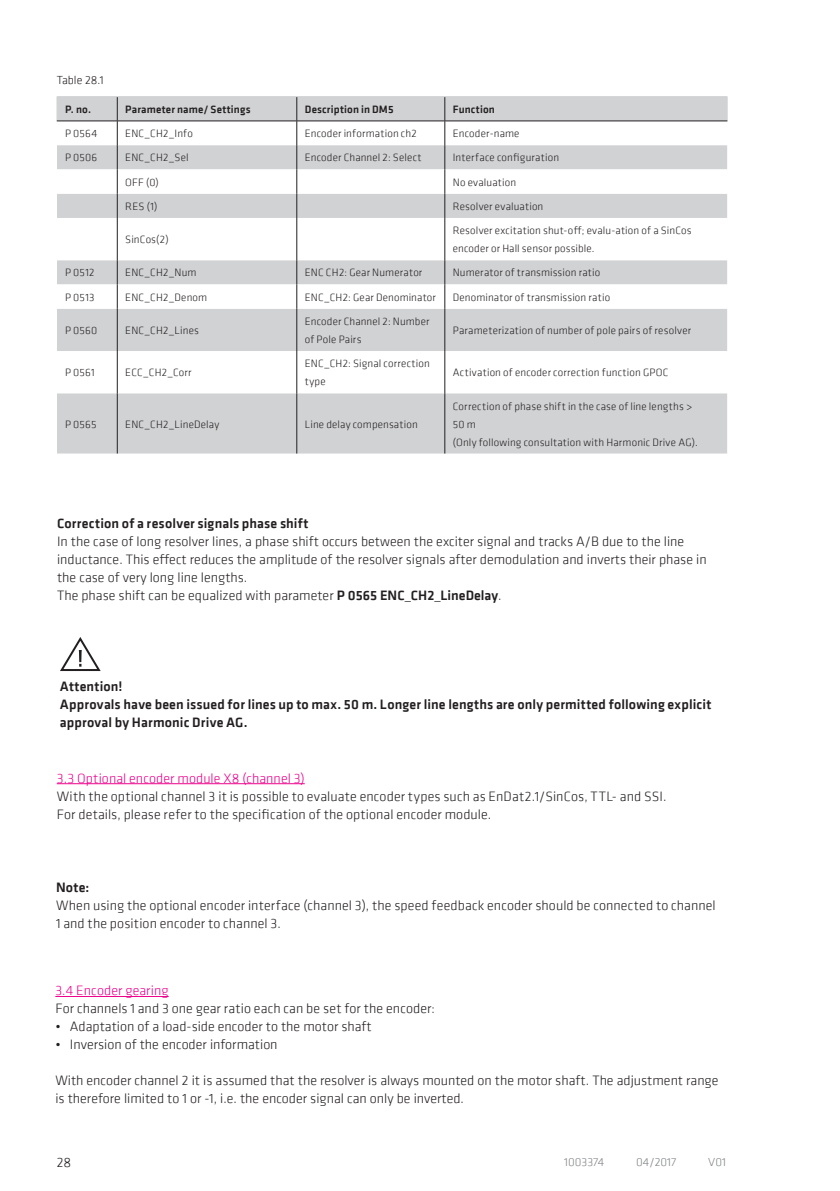
<style>
.page{position:relative;width:840px;height:1191px;background:#fff}
.page>*{position:absolute;margin:0;border:0;box-sizing:border-box;transform-origin:0 0}
.fließtext_engl_block{font:300 14px/18px "Klavika Basic";color:#231f20}
.fließtext_engl_block-2{font:500 14px "Klavika Basic";letter-spacing:.01em;color:#231f20}
.fließtext_engl_block-3{font:300 14px "Klavika Basic";letter-spacing:.005em;color:#ed028c}
.t1{font:300 12px "Klavika Basic";color:#808285}
.t2{font:300 12px "Klavika Basic";color:#231f20}
.fließtext_engl_block-4{font:300 11px/18px "Klavika Basic";letter-spacing:.015em;color:#231f20}
.fließtext_engl_block-5{font:500 11px "Klavika Basic";letter-spacing:.015em;color:#231f20}
.s1{font-weight:500}
</style>
<div class="page">
<div style="left:57px;top:393px;width:669px;height:60px;background:#d1d2d4"></div>
<svg style="left:57px;top:218px;width:669px;height:175px"></svg>
<hr style="left:117px;top:218px;width:1px;height:42px;background:#231f20">
<hr style="left:296px;top:218px;width:1px;height:42px;background:#231f20">
<hr style="left:444px;top:218px;width:1px;height:42px;background:#231f20">
<svg style="left:117px;top:260px;width:1px;height:49px"></svg>
<svg style="left:296px;top:260px;width:1px;height:49px"></svg>
<svg style="left:444px;top:260px;width:1px;height:49px"></svg>
<hr style="left:117px;top:309px;width:1px;height:42px;background:#231f20">
<hr style="left:296px;top:309px;width:1px;height:42px;background:#231f20">
<hr style="left:444px;top:309px;width:1px;height:42px;background:#231f20">
<hr style="left:117px;top:351px;width:1px;height:42px;background:#231f20">
<hr style="left:296px;top:351px;width:1px;height:42px;background:#231f20">
<hr style="left:444px;top:351px;width:1px;height:42px;background:#231f20">
<hr style="left:117px;top:393px;width:1px;height:60px;background:#231f20">
<hr style="left:296px;top:393px;width:1px;height:60px;background:#231f20">
<hr style="left:444px;top:393px;width:1px;height:60px;background:#231f20">
<hr style="left:57px;top:96px;width:60px;height:1px;background:#d1d2d4">
<hr style="left:117px;top:96px;width:179px;height:1px;background:#d1d2d4">
<hr style="left:296px;top:96px;width:148px;height:1px;background:#d1d2d4">
<hr style="left:444px;top:96px;width:283px;height:1px;background:#d1d2d4">
<svg style="left:57px;top:97px;width:670px;height:121px"></svg>
<hr style="left:57px;top:121px;width:60px;height:1px;background:#231f20">
<hr style="left:117px;top:121px;width:179px;height:1px;background:#231f20">
<hr style="left:296px;top:121px;width:148px;height:1px;background:#231f20">
<hr style="left:444px;top:121px;width:283px;height:1px;background:#231f20">
<svg style="left:60px;top:637px;width:41px;height:34px"></svg>
<hr style="left:57px;top:783px;width:247px;height:1px;background:#ed028c">
<hr style="left:55px;top:996px;width:113px;height:1px;background:#ed028c">
<p class="t2" style="left:57px;top:72px;width:48px">Table 28.1</p>
<p class="fließtext_engl_block-5" style="left:65px;top:102px;width:28px">P. no.</p>
<p class="fließtext_engl_block-5" style="left:125px;top:102px;width:127px">Parameter name/ Settings</p>
<p class="fließtext_engl_block-5" style="left:304px;top:102px;width:90px">Description in DM5</p>
<p class="fließtext_engl_block-5" style="left:452px;top:102px;width:44px">Function</p>
<p class="fließtext_engl_block-4" style="left:65px;top:124px;width:34px">P 0564</p>
<p class="fließtext_engl_block-4" style="left:125px;top:124px;width:69px">ENC_CH2_Info</p>
<p class="fließtext_engl_block-4" style="left:304px;top:124px;width:113px">Encoder information ch2</p>
<p class="fließtext_engl_block-4" style="left:452px;top:124px;width:68px">Encoder-name</p>
<p class="fließtext_engl_block-4" style="left:65px;top:149px;width:34px">P 0506</p>
<p class="fließtext_engl_block-4" style="left:125px;top:149px;width:65px">ENC_CH2_Sel</p>
<p class="fließtext_engl_block-4" style="left:304px;top:149px;width:118px">Encoder Channel 2: Select</p>
<p class="fließtext_engl_block-4" style="left:452px;top:149px;width:108px">Interface configuration</p>
<p class="fließtext_engl_block-4" style="left:125px;top:173px;width:35px">OFF (0)</p>
<p class="fließtext_engl_block-4" style="left:452px;top:173px;width:65px">No evaluation</p>
<p class="fließtext_engl_block-4" style="left:125px;top:197px;width:34px">RES (1)</p>
<p class="fließtext_engl_block-4" style="left:452px;top:197px;width:92px">Resolver evaluation</p>
<p class="fließtext_engl_block-4" style="left:125px;top:230px;width:45px">SinCos(2)</p>
<p class="fließtext_engl_block-4" style="left:452px;top:221px;width:240px">Resolver excitation shut-off; evalu-ation of a SinCos</p>
<p class="fließtext_engl_block-4" style="left:452px;top:239px;width:143px">encoder or Hall sensor possible.</p>
<p class="fließtext_engl_block-4" style="left:65px;top:264px;width:31px">P 0512</p>
<p class="fließtext_engl_block-4" style="left:125px;top:264px;width:73px">ENC_CH2_Num</p>
<p class="fließtext_engl_block-4" style="left:304px;top:264px;width:119px">ENC CH2: Gear Numerator</p>
<p class="fließtext_engl_block-4" style="left:452px;top:264px;width:149px">Numerator of transmission ratio</p>
<p class="fließtext_engl_block-4" style="left:65px;top:288px;width:31px">P 0513</p>
<p class="fließtext_engl_block-4" style="left:125px;top:288px;width:83px">ENC_CH2_Denom</p>
<p class="fließtext_engl_block-4" style="left:304px;top:288px;width:133px">ENC_CH2: Gear Denominator</p>
<p class="fließtext_engl_block-4" style="left:452px;top:288px;width:159px">Denominator of transmission ratio</p>
<p class="fließtext_engl_block-4" style="left:65px;top:321px;width:34px">P 0560</p>
<p class="fließtext_engl_block-4" style="left:125px;top:321px;width:75px">ENC_CH2_Lines</p>
<p class="fließtext_engl_block-4" style="left:304px;top:312px;width:126px">Encoder Channel 2: Number of Pole Pairs</p>
<p class="fließtext_engl_block-4" style="left:452px;top:321px;width:240px">Parameterization of number of pole pairs of resolver</p>
<p class="fließtext_engl_block-4" style="left:65px;top:363px;width:31px">P 0561</p>
<p class="fließtext_engl_block-4" style="left:125px;top:363px;width:68px">ECC_CH2_Corr</p>
<p class="fließtext_engl_block-4" style="left:304px;top:354px;width:126px">ENC_CH2: Signal correction type</p>
<p class="fließtext_engl_block-4" style="left:452px;top:363px;width:217px">Activation of encoder correction function GPOC</p>
<p class="fließtext_engl_block-4" style="left:65px;top:415px;width:33px">P 0565</p>
<p class="fließtext_engl_block-4" style="left:125px;top:415px;width:95px">ENC_CH2_LineDelay</p>
<p class="fließtext_engl_block-4" style="left:304px;top:415px;width:114px">Line delay compensation</p>
<p class="fließtext_engl_block-4" style="left:452px;top:397px;width:240px">Correction of phase shift in the case of line lengths &gt;</p>
<p class="fließtext_engl_block-4" style="left:452px;top:415px;width:25px">50 m</p>
<p class="fließtext_engl_block-4" style="left:452px;top:433px;width:246px">(Only following consultation with Harmonic Drive AG).</p>
<p class="fließtext_engl_block-2" style="left:57px;top:514px;width:253px">Correction of a resolver signals phase shift</p>
<p class="fließtext_engl_block" style="left:57px;top:532px;width:628px">In the case of long resolver lines, a phase shift occurs between the exciter signal and tracks A/B due to the line</p>
<p class="fließtext_engl_block" style="left:57px;top:550px;width:650px">inductance. This effect reduces the amplitude of the resolver signals after demodulation and inverts their phase in the case of very long line lengths.</p>
<p class="fließtext_engl_block" style="left:57px;top:586px;width:445px">The phase shift can be equalized with parameter <span class="s1">P 0565 ENC_CH2_LineDelay</span>.</p>
<p class="fließtext_engl_block-2" style="left:60px;top:677px;width:64px">Attention!</p>
<p class="fließtext_engl_block-2" style="left:60px;top:695px;width:652px">Approvals have been issued for lines up to max. 50 m. Longer line lengths are only permitted following explicit</p>
<p class="fließtext_engl_block-2" style="left:60px;top:713px;width:189px">approval by Harmonic Drive AG.</p>
<p class="fließtext_engl_block-3" style="left:57px;top:769px;width:249px">3.3 Optional encoder module X8 (channel 3)</p>
<p class="fließtext_engl_block" style="left:57px;top:787px;width:611px">With the optional channel 3 it is possible to evaluate encoder types such as EnDat2.1/SinCos, TTL- and SSI.</p>
<p class="fließtext_engl_block" style="left:57px;top:805px;width:436px">For details, please refer to the specification of the optional encoder module.</p>
<p class="fließtext_engl_block-2" style="left:56px;top:878px;width:35px">Note:</p>
<p class="fließtext_engl_block" style="left:56px;top:896px;width:661px">When using the optional encoder interface (channel 3), the speed feedback encoder should be connected to channel</p>
<p class="fließtext_engl_block" style="left:56px;top:914px;width:226px">1 and the position encoder to channel 3.</p>
<p class="fließtext_engl_block-3" style="left:55px;top:982px;width:115px">3.4 Encoder gearing</p>
<p class="fließtext_engl_block" style="left:55px;top:999px;width:381px">For channels 1 and 3 one gear ratio each can be set for the encoder:</p>
<p class="fließtext_engl_block" style="left:55px;top:1017px;width:318px">• Adaptation of a load-side encoder to the motor shaft</p>
<p class="fließtext_engl_block" style="left:55px;top:1035px;width:224px">• Inversion of the encoder information</p>
<p class="fließtext_engl_block" style="left:55px;top:1071px;width:664px">With encoder channel 2 it is assumed that the resolver is always mounted on the motor shaft. The adjustment range</p>
<p class="fließtext_engl_block" style="left:55px;top:1089px;width:410px">is therefore limited to 1 or -1, i.e. the encoder signal can only be inverted.</p>
<p class="fließtext_engl_block" style="left:57px;top:1153px;width:16px">28</p>
<p class="t1" style="left:564px;top:1154px;width:42px">1003374</p>
<p class="t1" style="left:636px;top:1154px;width:42px">04/2017</p>
<p class="t1" style="left:708px;top:1154px;width:19px">V01</p>
</div>
